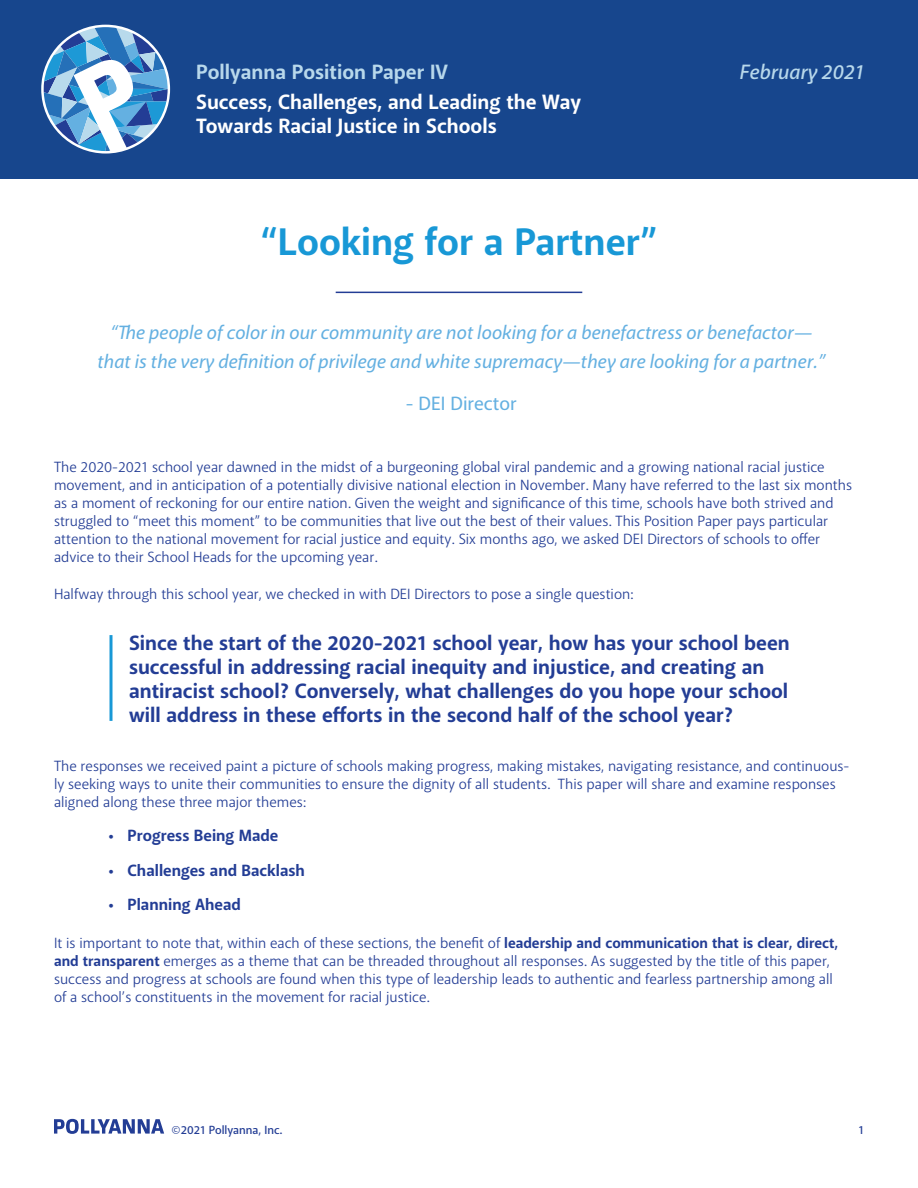
<style>
.page{position:relative;width:918px;height:1188px;background:#fff}
.page>*{position:absolute;margin:0;border:0;box-sizing:border-box;transform-origin:0 0}
.t1{font:700 39px "Akagi Pro";color:#1898d6}
.t2{font:700 21px/24px "Akagi Pro";color:#233d95}
.t3{font:700 21px/30px "Akagi Pro";color:#fff}
.t4{font:italic 600 21px "Akagi Pro";color:#b8d8eb}
.t5{font:italic 500 19.5px/28.5px "Akagi Pro";color:#64b0e1;text-align:center}
.t6{font:500 19.5px "Akagi Pro";color:#64b0e1}
.t7{font:700 16.5px "Akagi Pro";color:#233d95}
.t8{font:15px/18px "Akagi Pro";color:#233d95}
.t9{font:600 12px "Akagi Pro";color:#233d95}
.s1{color:#b8d8eb}
.s2{font-weight:700}
</style>
<div class="page">
<div style="left:0;top:0;width:918px;height:178px;background:#17468d"></div>
<hr style="left:336px;top:292px;width:246px;height:1px;background:#233d95">
<svg style="left:44px;top:27px;width:124px;height:124px"></svg>
<hr style="left:110px;top:635px;width:2px;height:86px;background:#1898d6">
<svg style="left:54px;top:1119px;width:110px;height:15px"></svg>
<p class="t3" style="left:196px;top:57px;width:386px"><span class="s1">Pollyanna Position Paper IV<br></span>Success, Challenges, and Leading the Way</p>
<p class="t3" style="left:196px;top:111px;width:302px">Towards Racial Justice in Schools</p>
<p class="t1" style="left:260px;top:218px;width:400px">“Looking for a Partner”</p>
<p class="t4" style="left:739px;top:59px;width:126px">February 2021</p>
<p class="t5" style="left:97px;top:319px;width:730px">“The people of color in our community are not looking for a benefactress or benefactor— that is the very definition of privilege and white supremacy—they are looking for a partner.”</p>
<p class="t6" style="left:406px;top:391px;width:113px">- DEI Director</p>
<p class="t8" style="left:54px;top:458px;width:800px">The 2020-2021 school year dawned in the midst of a burgeoning global viral pandemic and a growing national racial justice movement, and in anticipation of a potentially divisive national election in November. Many have referred to the last six months as a moment of reckoning for our entire nation. Given the weight and significance of this time, schools have both strived and struggled to “meet this moment” to be communities that live out the best of their values. This Position Paper pays particular attention to the national movement for racial justice and equity. Six months ago, we asked DEI Directors of schools to offer advice to their School Heads for the upcoming year.</p>
<p class="t8" style="left:54px;top:585px;width:581px">Halfway through this school year, we checked in with DEI Directors to pose a single question:</p>
<p class="t2" style="left:129px;top:632px;width:662px">Since the start of the 2020-2021 school year, how has your school been successful in addressing racial inequity and injustice, and creating an antiracist school? Conversely, what challenges do you hope your school will address in these efforts in the second half of the school year?</p>
<p class="t8" style="left:54px;top:757px;width:797px">The responses we received paint a picture of schools making progress, making mistakes, navigating resistance, and continuous&shy;ly seeking ways to unite their communities to ensure the dignity of all students. This paper will share and examine responses aligned along these three major themes:</p>
<p class="t7" style="left:108px;top:825px;width:172px">• Progress Being Made</p>
<p class="t7" style="left:108px;top:860px;width:199px">• Challenges and Backlash</p>
<p class="t7" style="left:108px;top:894px;width:134px">• Planning Ahead</p>
<p class="t8" style="left:54px;top:934px;width:786px">It is important to note that, within each of these sections, the benefit of <span class="s2">leadership and communication that is clear, direct, and transparent</span> emerges as a theme that can be threaded throughout all responses. As suggested by the title of this paper, success and progress at schools are found when this type of leadership leads to authentic and fearless partnership among all of a school’s constituents in the movement for racial justice.</p>
<p class="t9" style="left:172px;top:1123px;width:112px">©2021 Pollyanna, Inc.</p>
<p class="t9" style="left:858px;top:1123px;width:7px">1</p>
</div>
